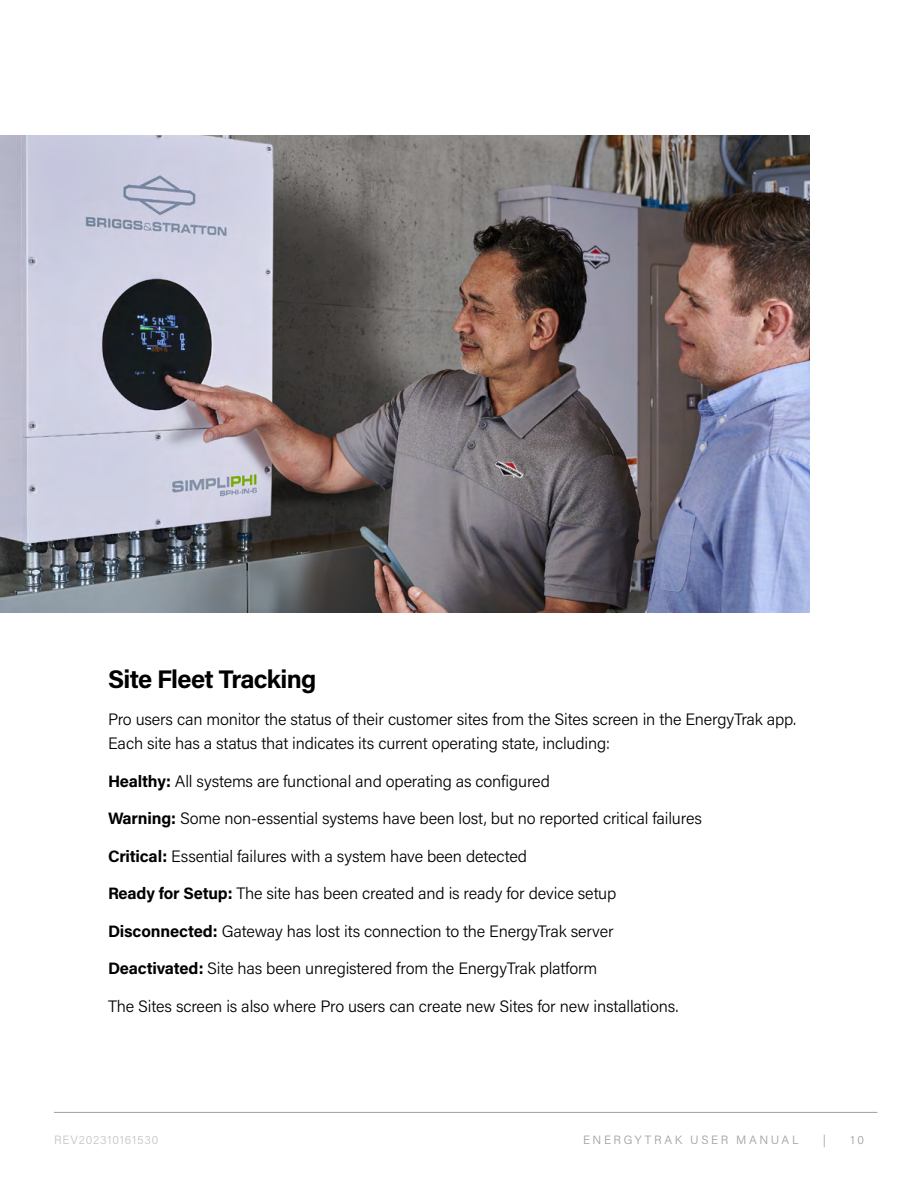
<style>
.page{position:relative;width:918px;height:1188px;background:#fff}
.page>*{position:absolute;margin:0;border:0;box-sizing:border-box;transform-origin:0 0}
.t1{font:700 25.5px "Acumin Pro";letter-spacing:-.025em;color:#000}
.t2{font:300 16.5px/24px "Acumin Pro";letter-spacing:-.01em;color:#000}
.t3{font:300 12px "Acumin Pro";letter-spacing:.215em;color:#9d9fa2}
.t4{font:300 12px "Acumin Pro";letter-spacing:.07em;color:#c2c4c6}
.s1{font-weight:700}
</style>
<div class="page">
<hr style="left:54px;top:1112px;width:824px;height:1px;background:#9d9fa2">
<img style="left:0;top:135px;width:810px;height:478px">
<h1 class="t1" style="left:108px;top:661px;width:210px">Site Fleet Tracking</h1>
<p class="t2" style="left:108px;top:707px;width:690px">Pro users can monitor the status of their customer sites from the Sites screen in the EnergyTrak app.<br>Each site has a status that indicates its current operating state, including:</p>
<p class="t2" style="left:108px;top:768px;width:443px"><span class="s1">Healthy:</span> All systems are functional and operating as configured</p>
<p class="t2" style="left:108px;top:806px;width:596px"><span class="s1">Warning:</span> Some non-essential systems have been lost, but no reported critical failures</p>
<p class="t2" style="left:108px;top:843px;width:421px"><span class="s1">Critical:</span> Essential failures with a system have been detected</p>
<p class="t2" style="left:108px;top:881px;width:510px"><span class="s1">Ready for Setup:</span> The site has been created and is ready for device setup</p>
<p class="t2" style="left:108px;top:918px;width:507px"><span class="s1">Disconnected:</span> Gateway has lost its connection to the EnergyTrak server</p>
<p class="t2" style="left:108px;top:956px;width:491px"><span class="s1">Deactivated:</span> Site has been unregistered from the EnergyTrak platform</p>
<p class="t2" style="left:108px;top:993px;width:572px">The Sites screen is also where Pro users can create new Sites for new installations.</p>
<p class="t4" style="left:54px;top:1131px;width:106px">REV202310161530</p>
<p class="t3" style="left:583px;top:1131px;width:217px">ENERGYTRAK USER MANUAL</p>
<p class="t3" style="left:823px;top:1131px;width:5px">|</p>
<p class="t3" style="left:851px;top:1131px;width:15px">10</p>
</div>
